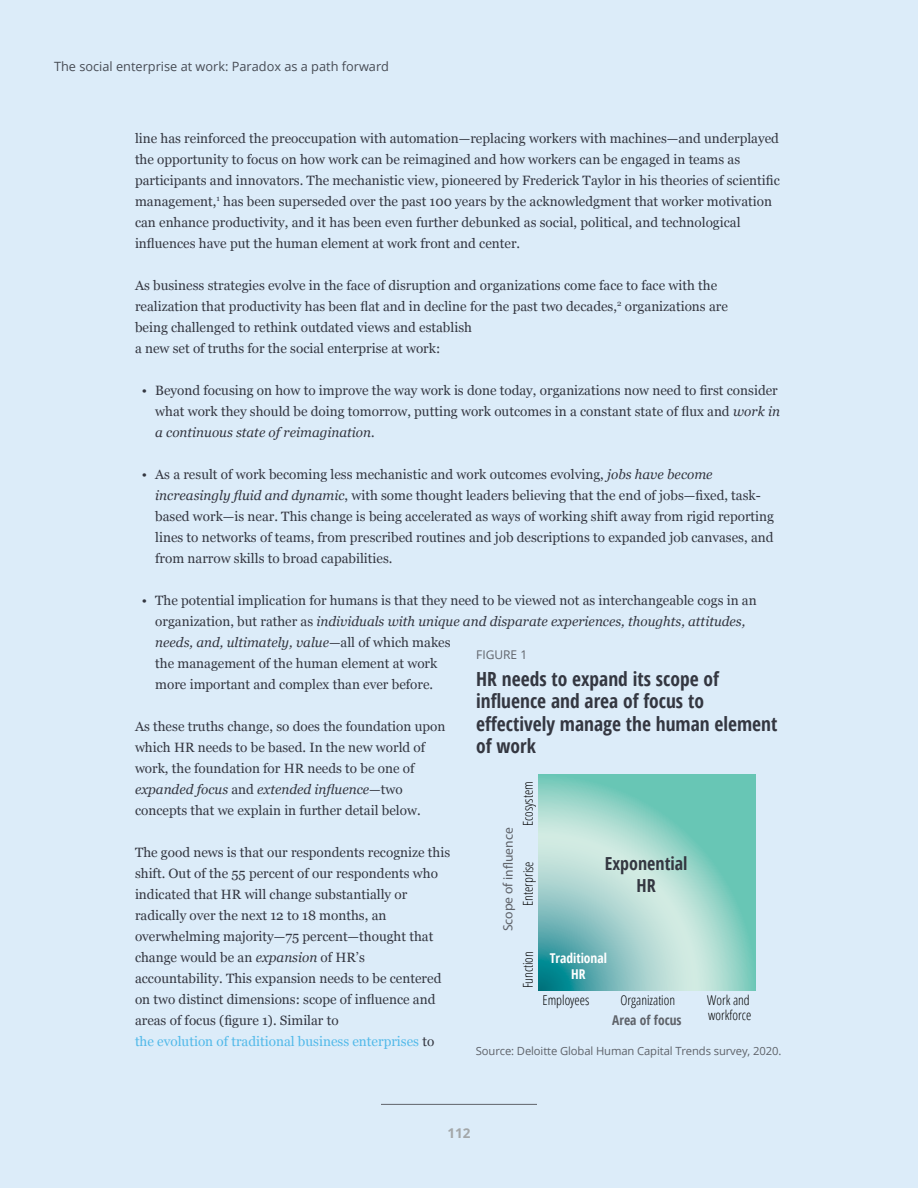
<style>
.page{position:relative;width:918px;height:1188px;background:#dcecf9}
.page>*{position:absolute;margin:0;border:0;box-sizing:border-box;transform-origin:0 0}
.t1{font:700 19.5px/22.5px "Open Sans Condensed";color:#343741}
.t2{font:700 18px/21.6px "Open Sans Condensed";color:#343741;text-align:center}
.t3{font:13.5px/21px "Georgia";color:#343741}
.t4{font:300 13.5px/15px "Open Sans Condensed";color:#000}
.t5{font:700 condensed 13.5px "Open Sans";letter-spacing:-.005em;color:#5f636a}
.t6{font:700 13.5px/16.2px "Open Sans Condensed";color:#fff;text-align:center}
.t7{font:700 13.5px "Open Sans Condensed";color:#5f636a}
.t8{font:700 13.5px "Open Sans";color:#a3a7a9}
.t9{font:12.75px "Open Sans";color:#474c55}
.t10{font:12px "Open Sans";color:#5f636a}
.t11{font:11.25px "Open Sans";letter-spacing:-.01em;color:#5f636a}
.s1{font-style:italic}
.s2{color:#52b9e9}
</style>
<div class="page">
<hr style="left:381px;top:1104px;width:156px;height:1px;background:#5f636a">
<svg style="left:539px;top:775px;width:217px;height:215px;background:#93cfc6"></svg>
<p class="t9" style="left:54px;top:58px;width:337px">The social enterprise at work: Paradox as a path forward</p>
<p class="t3" style="left:135px;top:127px;width:646px">line has reinforced the preoccupation with automation—replacing workers with machines—and underplayed the opportunity to focus on how work can be reimagined and how workers can be engaged in teams as participants and innovators. The mechanistic view, pioneered by Frederick Taylor in his theories of scientific management,<sup>1</sup> has been superseded over the past 100 years by the acknowledgment that worker motivation can enhance productivity, and it has been even further debunked as social, political, and technological influences have put the human element at work front and center.</p>
<p class="t3" style="left:135px;top:274px;width:594px">As business strategies evolve in the face of disruption and organizations come face to face with the realization that productivity has been flat and in decline for the past two decades,<sup>2</sup> organizations are being challenged to rethink outdated views and establish<br>a new set of truths for the social enterprise at work:</p>
<p class="t3" style="left:155px;top:379px;width:626px;text-indent:-14px">• Beyond focusing on how to improve the way work is done today, organizations now need to first consider what work they should be doing tomorrow, putting work outcomes in a constant state of flux and <span class="s1">work in a continuous state of reimagination.</span></p>
<p class="t3" style="left:155px;top:463px;width:620px;text-indent:-14px">• As a result of work becoming less mechanistic and work outcomes evolving, <span class="s1">jobs have become increasingly fluid and dynamic</span>, with some thought leaders believing that the end of jobs—fixed, task&shy;based work—is near. This change is being accelerated as ways of working shift away from rigid reporting lines to networks of teams, from prescribed routines and job descriptions to expanded job canvases, and from narrow skills to broad capabilities.</p>
<p class="t3" style="left:155px;top:589px;width:603px;text-indent:-14px">• The potential implication for humans is that they need to be viewed not as interchangeable cogs in an organization, but rather as <span class="s1">individuals with unique and disparate experiences, thoughts, attitudes, needs, and, ultimately, value</span>—all of which makes<br>the management of the human element at work<br>more important and complex than ever before.</p>
<p class="t3" style="left:135px;top:715px;width:312px">As these truths change, so does the foundation upon which HR needs to be based. In the new world of work, the foundation for HR needs to be one of <span class="s1">expanded focus</span> and <span class="s1">extended influence</span>—two concepts that we explain in further detail below.</p>
<p class="t3" style="left:135px;top:841px;width:317px">The good news is that our respondents recognize this shift. Out of the 55 percent of our respondents who indicated that HR will change substantially or radically over the next 12 to 18 months, an overwhelming majority—75 percent—thought that change would be an <span class="s1">expansion</span> of HR’s accountability. This expansion needs to be centered on two distinct dimensions: scope of influence and areas of focus (figure 1). Similar to<br><span class="s2">the evolution of traditional business enterprises</span> to</p>
<p class="t11" style="left:476px;top:1043px;width:307px">Source: Deloitte Global Human Capital Trends survey, 2020.</p>
<p class="t10" style="left:476px;top:646px;width:53px">FIGURE 1</p>
<h1 class="t1" style="left:476px;top:667px;width:303px">HR needs to expand its scope of influence and area of focus to effectively manage the human element of work</h1>
<p class="t4" style="left:520px;top:826px;width:46px;rotate:-90deg">Ecosystem</p>
<p class="t5" style="left:500px;top:931px;width:105px;rotate:-90deg">Scope of in uence</p>
<h2 class="t2" style="left:605px;top:852px;width:84px">Exponential<br>HR</h2>
<p class="t4" style="left:520px;top:906px;width:46px;rotate:-90deg">Enterprise</p>
<p class="t4" style="left:520px;top:988px;width:39px;rotate:-90deg">Function</p>
<p class="t6" style="left:550px;top:950px;width:59px">Traditional<br>HR</p>
<p class="t4" style="left:543px;top:992px;width:48px">Employees</p>
<p class="t4" style="left:621px;top:992px;width:56px">Organization</p>
<p class="t4" style="left:707px;top:992px;width:46px">Work and workforce</p>
<p class="t7" style="left:612px;top:1011px;width:71px">Area of focus</p>
<p class="t8" style="left:447px;top:1123px;width:25px">112</p>
</div>
